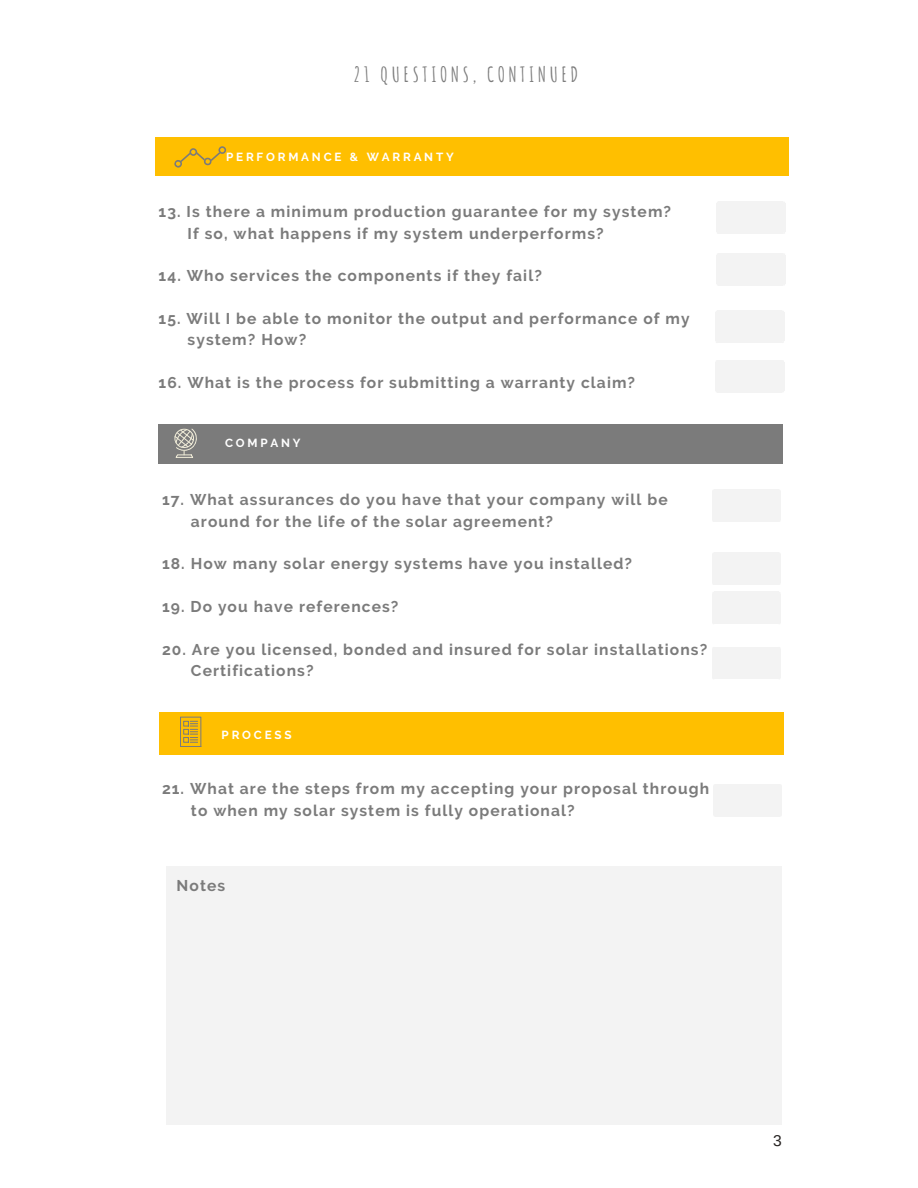
<style>
.page{position:relative;width:918px;height:1188px;background:#fff}
.page>*{position:absolute;margin:0;border:0;box-sizing:border-box;transform-origin:0 0}
.t1{font:700 20.55px "Amatic SC";letter-spacing:.17em;color:#7b7b7b}
.t2{font:700 15.6px/21.3px "Raleway";letter-spacing:.07em;color:#7b7b7b}
.t3{font:15.6px "Arimo";color:#262221}
.t4{font:700 11.7px "Raleway";letter-spacing:.24em;color:#fff}
</style>
<div class="page">
<hr style="left:783px;top:204px;width:2px;height:28px;background:#f3f3f3">
<div style="left:719px;top:204px;width:64px;height:28px;background:#f3f3f3"></div>
<hr style="left:719px;top:201px;width:64px;height:3px;background:#f3f3f3">
<hr style="left:717px;top:204px;width:2px;height:28px;background:#f3f3f3">
<hr style="left:719px;top:232px;width:64px;height:2px;background:#f3f3f3">
<hr style="left:783px;top:255px;width:2px;height:29px;background:#f3f3f3">
<div style="left:719px;top:255px;width:64px;height:29px;background:#f3f3f3"></div>
<hr style="left:719px;top:253px;width:64px;height:2px;background:#f3f3f3">
<hr style="left:717px;top:255px;width:2px;height:29px;background:#f3f3f3">
<hr style="left:719px;top:284px;width:64px;height:2px;background:#f3f3f3">
<hr style="left:782px;top:313px;width:2px;height:28px;background:#f3f3f3">
<div style="left:718px;top:313px;width:64px;height:28px;background:#f3f3f3"></div>
<hr style="left:718px;top:311px;width:64px;height:2px;background:#f3f3f3">
<hr style="left:716px;top:313px;width:2px;height:28px;background:#f3f3f3">
<hr style="left:718px;top:341px;width:64px;height:2px;background:#f3f3f3">
<hr style="left:779px;top:492px;width:2px;height:28px;background:#f3f3f3">
<div style="left:714px;top:492px;width:65px;height:28px;background:#f3f3f3"></div>
<hr style="left:714px;top:489px;width:65px;height:3px;background:#f3f3f3">
<hr style="left:712px;top:492px;width:2px;height:28px;background:#f3f3f3">
<hr style="left:714px;top:520px;width:65px;height:2px;background:#f3f3f3">
<div style="left:155px;top:137px;width:634px;height:38px;background:#ffbf00"></div>
<svg style="left:174px;top:146px;width:52px;height:22px"></svg>
<hr style="left:782px;top:362px;width:2px;height:29px;background:#f3f3f3">
<div style="left:718px;top:362px;width:64px;height:29px;background:#f3f3f3"></div>
<hr style="left:718px;top:360px;width:64px;height:2px;background:#f3f3f3">
<hr style="left:716px;top:362px;width:2px;height:29px;background:#f3f3f3">
<hr style="left:718px;top:391px;width:64px;height:2px;background:#f3f3f3">
<hr style="left:779px;top:555px;width:2px;height:28px;background:#f3f3f3">
<div style="left:714px;top:555px;width:65px;height:28px;background:#f3f3f3"></div>
<hr style="left:714px;top:552px;width:65px;height:3px;background:#f3f3f3">
<hr style="left:712px;top:555px;width:2px;height:28px;background:#f3f3f3">
<hr style="left:714px;top:583px;width:65px;height:2px;background:#f3f3f3">
<hr style="left:779px;top:594px;width:2px;height:28px;background:#f3f3f3">
<div style="left:714px;top:594px;width:65px;height:28px;background:#f3f3f3"></div>
<hr style="left:714px;top:592px;width:65px;height:2px;background:#f3f3f3">
<hr style="left:712px;top:594px;width:2px;height:28px;background:#f3f3f3">
<hr style="left:714px;top:622px;width:65px;height:2px;background:#f3f3f3">
<hr style="left:780px;top:786px;width:2px;height:29px;background:#f3f3f3">
<div style="left:715px;top:786px;width:65px;height:29px;background:#f3f3f3"></div>
<hr style="left:715px;top:784px;width:65px;height:2px;background:#f3f3f3">
<hr style="left:713px;top:786px;width:2px;height:29px;background:#f3f3f3">
<hr style="left:715px;top:815px;width:65px;height:2px;background:#f3f3f3">
<div style="left:159px;top:424px;width:624px;height:40px;background:#7b7b7b"></div>
<svg style="left:174px;top:429px;width:23px;height:29px"></svg>
<div style="left:160px;top:712px;width:624px;height:43px;background:#ffbf00"></div>
<svg style="left:180px;top:717px;width:21px;height:30px"></svg>
<div style="left:167px;top:866px;width:615px;height:259px;background:#f3f3f3"></div>
<hr style="left:779px;top:649px;width:2px;height:29px;background:#f3f3f3">
<div style="left:714px;top:649px;width:65px;height:29px;background:#f3f3f3"></div>
<hr style="left:714px;top:647px;width:65px;height:2px;background:#f3f3f3">
<hr style="left:712px;top:649px;width:2px;height:29px;background:#f3f3f3">
<hr style="left:714px;top:678px;width:65px;height:1px;background:#f3f3f3">
<h1 class="t1" style="left:354px;top:61px;width:226px">21 QUESTIONS, CONTINUED</h1>
<p class="t4" style="left:226px;top:150px;width:229px">PERFORMANCE &amp; WARRANTY</p>
<p class="t2" style="left:188px;top:201px;width:485px;text-indent:-29px">13. Is there a minimum production guarantee for my system?<br>If so, what happens if my system underperforms?</p>
<p class="t2" style="left:159px;top:265px;width:385px">14. Who services the components if they fail?</p>
<p class="t2" style="left:188px;top:308px;width:504px;text-indent:-29px">15. Will I be able to monitor the output and performance of my system? How?</p>
<p class="t2" style="left:159px;top:372px;width:478px">16. What is the process for submitting a warranty claim?</p>
<p class="t4" style="left:225px;top:436px;width:77px">COMPANY</p>
<p class="t2" style="left:191px;top:489px;width:478px;text-indent:-29px">17. What assurances do you have that your company will be around for the life of the solar agreement?</p>
<p class="t2" style="left:162px;top:553px;width:472px">18. How many solar energy systems have you installed?</p>
<p class="t2" style="left:162px;top:596px;width:238px">19. Do you have references?</p>
<p class="t2" style="left:191px;top:639px;width:518px;text-indent:-29px">20. Are you licensed, bonded and insured for solar installations?<br>Certifications?</p>
<p class="t4" style="left:222px;top:728px;width:72px">PROCESS</p>
<p class="t2" style="left:191px;top:778px;width:520px;text-indent:-29px">21. What are the steps from my accepting your proposal through to when my solar system is fully operational?</p>
<p class="t2" style="left:177px;top:875px;width:50px">Notes</p>
<p class="t3" style="left:773px;top:1132px;width:10px">3</p>
</div>
